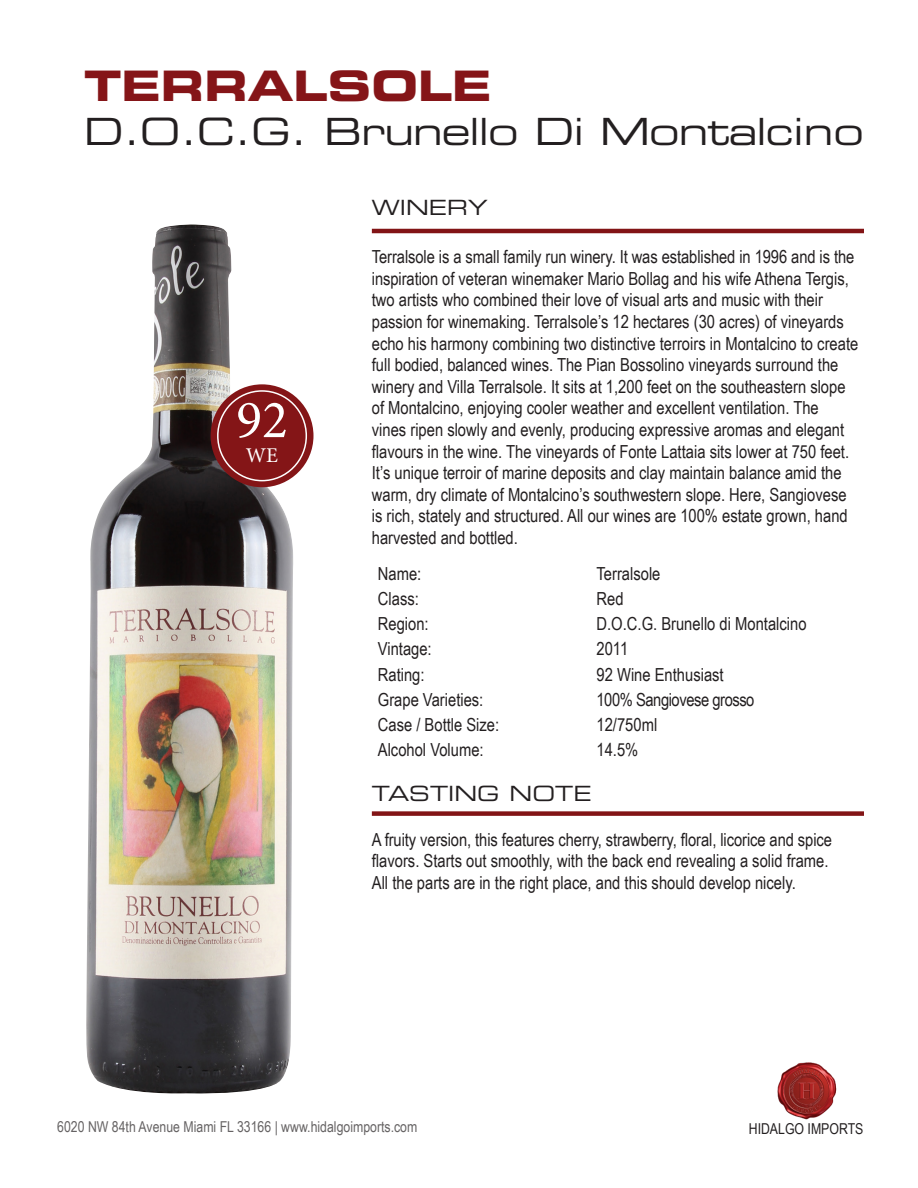
<style>
.page{position:relative;width:918px;height:1188px;background:#fff}
.page>*{position:absolute;margin:0;border:0;box-sizing:border-box;transform-origin:0 0}
.t1{font:54px "Minion Pro";color:#fff}
.t2{font:42px "Eurostile LT Std Bold Ex 2";color:#851518}
.t3{font:37.5px "Eurostile LT Std Ex 2";letter-spacing:-.025em;color:#231f20}
.t4{font:21px "Eurostile LT Std Ex 2";color:#231f20}
.t5{font:21px "Minion Pro";color:#fff}
.t6{font:18px/21.6px "Arial Narrow";color:#231f20}
.t7{font:18px "Arial Narrow";letter-spacing:-.025em;color:#231f20}
.t8{font:15px "Arial Narrow";color:#231f20}
</style>
<div class="page">
<hr style="left:372px;top:229px;width:492px;height:4px;background:#821416">
<img style="left:777px;top:1062px;width:60px;height:58px">
<img style="left:86px;top:224px;width:209px;height:870px">
<div style="left:211px;top:384px;width:102px;height:103px;background:#841517;border-radius:50%"></div>
<div style="left:217px;top:390px;width:90px;height:91px;border:2px solid #fff;border-radius:50%"></div>
<div style="left:372px;top:811px;width:492px;height:5px;background:#821416"></div>
<p class="t2" style="left:84px;top:56px;width:409px">TERRALSOLE</p>
<p class="t3" style="left:84px;top:106px;width:782px">D.O.C.G. Brunello Di Montalcino</p>
<p class="t1" style="left:236px;top:388px;width:53px">92</p>
<p class="t5" style="left:246px;top:443px;width:34px">WE</p>
<p class="t4" style="left:372px;top:193px;width:118px">WINERY</p>
<p class="t6" style="left:372px;top:245px;width:488px">Terralsole is a small family run winery. It was established in 1996 and is the inspiration of veteran winemaker Mario Bollag and his wife Athena Tergis, two artists who combined their love of visual arts and music with their passion for winemaking. Terralsole’s 12 hectares (30 acres) of vineyards echo his harmony combining two distinctive terroirs in Montalcino to create full bodied, balanced wines. The Pian Bossolino vineyards surround the winery and Villa Terralsole. It sits at 1,200 feet on the southeastern slope of Montalcino, enjoying cooler weather and excellent ventilation. The<br>vines ripen slowly and evenly, producing expressive aromas and elegant flavours in the wine. The vineyards of Fonte Lattaia sits lower at 750 feet.<br>It’s unique terroir of marine deposits and clay maintain balance amid the warm, dry climate of Montalcino’s southwestern slope. Here, Sangiovese is rich, stately and structured. All our wines are 100% estate grown, hand harvested and bottled.</p>
<p class="t6" style="left:378px;top:562px;width:45px">Name:</p>
<p class="t6" style="left:597px;top:562px;width:65px">Terralsole</p>
<p class="t6" style="left:378px;top:587px;width:43px">Class:</p>
<p class="t6" style="left:597px;top:587px;width:29px">Red</p>
<p class="t6" style="left:378px;top:613px;width:52px">Region:</p>
<p class="t6" style="left:597px;top:613px;width:212px">D.O.C.G. Brunello di Montalcino</p>
<p class="t6" style="left:378px;top:638px;width:55px">Vintage:</p>
<p class="t6" style="left:597px;top:638px;width:33px">2011</p>
<p class="t6" style="left:378px;top:663px;width:48px">Rating:</p>
<p class="t6" style="left:597px;top:663px;width:129px">92 Wine Enthusiast</p>
<p class="t6" style="left:378px;top:688px;width:107px">Grape Varieties:</p>
<p class="t7" style="left:597px;top:686px;width:159px">100% Sangiovese grosso</p>
<p class="t6" style="left:378px;top:713px;width:123px">Case / Bottle Size:</p>
<p class="t6" style="left:597px;top:713px;width:62px">12/750ml</p>
<p class="t6" style="left:378px;top:738px;width:107px">Alcohol Volume:</p>
<p class="t6" style="left:597px;top:738px;width:43px">14.5%</p>
<p class="t4" style="left:372px;top:779px;width:221px">TASTING NOTE</p>
<p class="t6" style="left:372px;top:828px;width:462px">A fruity version, this features cherry, strawberry, floral, licorice and spice flavors. Starts out smoothly, with the back end revealing a solid frame.<br>All the parts are in the right place, and this should develop nicely.</p>
<p class="t8" style="left:57px;top:1116px;width:362px">6020 NW 84th Avenue Miami FL 33166 | www.hidalgoimports.com</p>
<p class="t8" style="left:749px;top:1118px;width:116px">HIDALGO IMPORTS</p>
</div>
